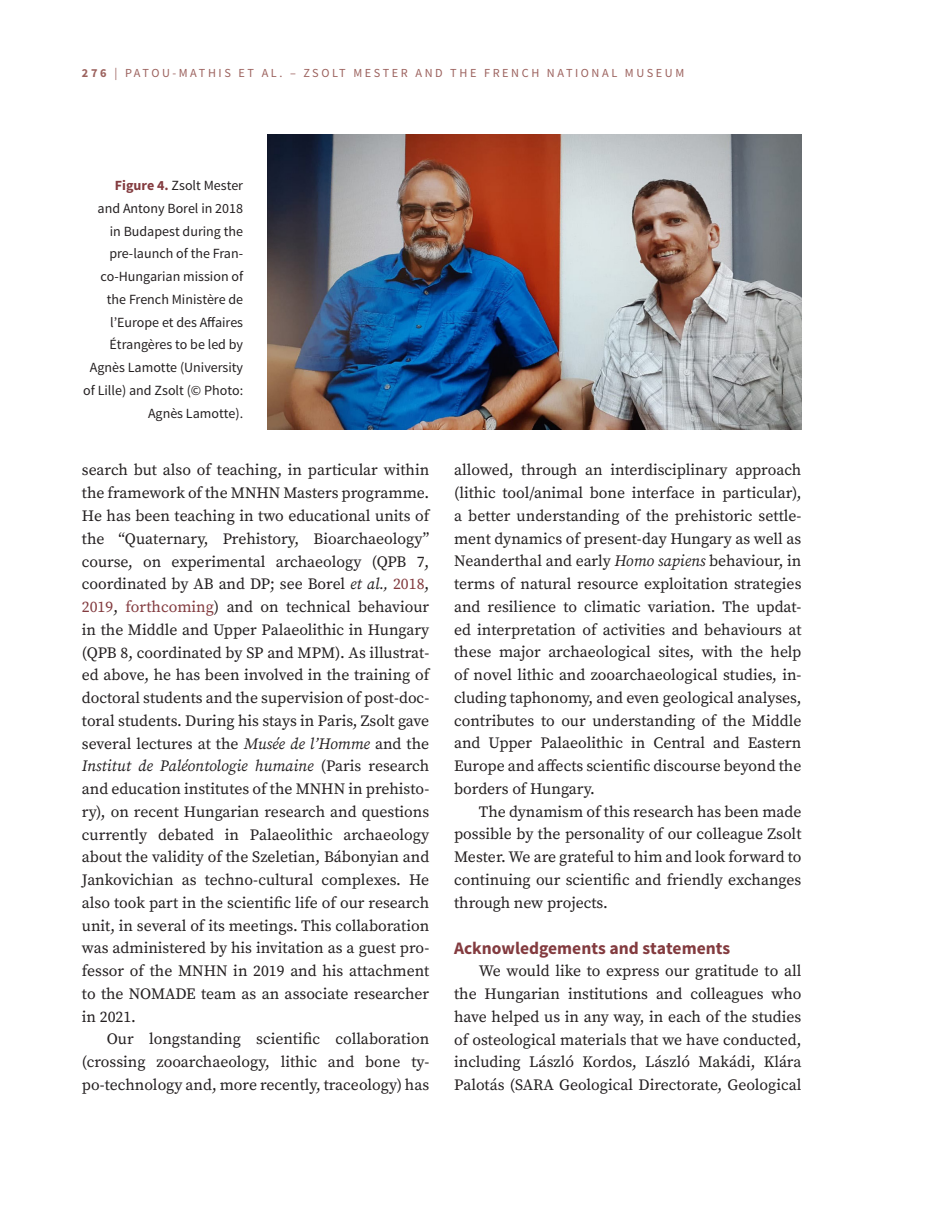
<style>
.page{position:relative;width:933px;height:1231px;background:#fff}
.page>*{position:absolute;margin:0;border:0;box-sizing:border-box;transform-origin:0 0}
.cimsor{font:700 17.5px "Source Sans Pro";color:#833b3f}
.kenyer{font:15.75px/22.8px "Source Serif Pro";color:#231f20;text-align:justify}
.tablazat{font:14px/22.8px "Source Sans Pro Regular 2";color:#231f20;text-align:right}
.t1{font:12.25px "Source Sans Variable Roman 3";letter-spacing:.21em;color:#9c625e}
.s1{font-family:"Source Sans Variable Roman 2"}
.s2{font-family:"Source Sans Pro";font-weight:700;color:#833b3f}
.s3{font-family:"Source Serif Pro It 2"}
.s4{color:#833b3f}
.s5{font-family:"Source Serif Pro Regular 2"}
</style>
<div class="page">
<img style="left:268px;top:134px;width:533px;height:296px">
<p class="t1" style="left:82px;top:65px;width:604px"><span class="s1">276</span> | PATOU-MATHIS ET AL. – ZSOLT MESTER AND THE FRENCH NATIONAL MUSEUM</p>
<p class="tablazat" style="left:83px;top:174px;width:161px"><span class="s2">Figure 4.</span> Zsolt Mester<br>and Antony Borel in 2018 in Budapest during the pre-launch of the Fran&shy;co-Hungarian mission of the French Ministère de l’Europe et des Affaires<br>Étrangères to be led by<br>Agnès Lamotte (University of Lille) and Zsolt (© Photo:<br>Agnès Lamotte).</p>
<p class="kenyer" style="left:82px;top:459px;width:349px">search but also of teaching, in particular within the framework of the MNHN Masters programme.<br>He has been teaching in two educational units of the “Quaternary, Prehistory, Bioarchaeology” course, on experimental archaeology (QPB 7, coordinated by AB and DP; see Borel <span class="s3">et al.,</span> <span class="s4">2018</span>, <span class="s4">2019</span>, <span class="s4">forthcoming</span>) and on technical behaviour in the Middle and Upper Palaeolithic in Hungary (QPB 8, coordinated by SP and MPM). As illustrat&shy;ed above, he has been involved in the training of doctoral students and the supervision of post-doc&shy;toral students. During his stays in Paris, Zsolt gave several lectures at the <span class="s3">Musée de l’Homme</span> and the <span class="s3">Institut de Paléontologie humaine</span> (Paris research and education institutes of the MNHN in prehisto&shy;ry), on recent Hungarian research and questions currently debated in Palaeolithic archaeology about the validity of the Szeletian, Bábonyian and Jankovichian as techno-cultural complexes. He <span class="s5">also took part in the scientific life of our research </span>unit, in several of its meetings. This collaboration was administered by his invitation as a guest pro&shy;fessor of the MNHN in 2019 and his attachment to the NOMADE team as an associate researcher in 2021.</p>
<p class="kenyer" style="left:82px;top:1027px;width:349px;text-indent:25px"><span class="s5">Our longstanding scientific collaboration </span>(crossing zooarchaeology, lithic and bone ty&shy;po-technology and, more recently, traceology) has</p>
<p class="kenyer" style="left:454px;top:458px;width:349px">allowed, through an interdisciplinary approach (lithic tool/animal bone interface in particular), a better understanding of the prehistoric settle&shy;ment dynamics of present-day Hungary as well as Neanderthal and early <span class="s3">Homo sapiens</span> behaviour, in terms of natural resource exploitation strategies and resilience to climatic variation. The updat&shy;ed interpretation of activities and behaviours at these major archaeological sites, with the help of novel lithic and zooarchaeological studies, in&shy;cluding taphonomy, and even geological analyses, contributes to our understanding of the Middle and Upper Palaeolithic in Central and Eastern <span class="s5">Europe and affects scientific discourse beyond the </span>borders of Hungary.</p>
<p class="kenyer" style="left:454px;top:800px;width:349px;text-indent:25px">The dynamism of this research has been made possible by the personality of our colleague Zsolt Mester. We are grateful to him and look forward to <span class="s5">continuing our scientific and friendly exchanges </span>through new projects.</p>
<p class="cimsor" style="left:454px;top:936px;width:278px">Acknowledgements and statements</p>
<p class="kenyer" style="left:454px;top:959px;width:349px;text-indent:25px">We would like to express our gratitude to all the Hungarian institutions and colleagues who have helped us in any way, in each of the studies of osteological materials that we have conducted, including László Kordos, László Makádi, Klára Palotás (SARA Geological Directorate, Geological</p>
</div>
